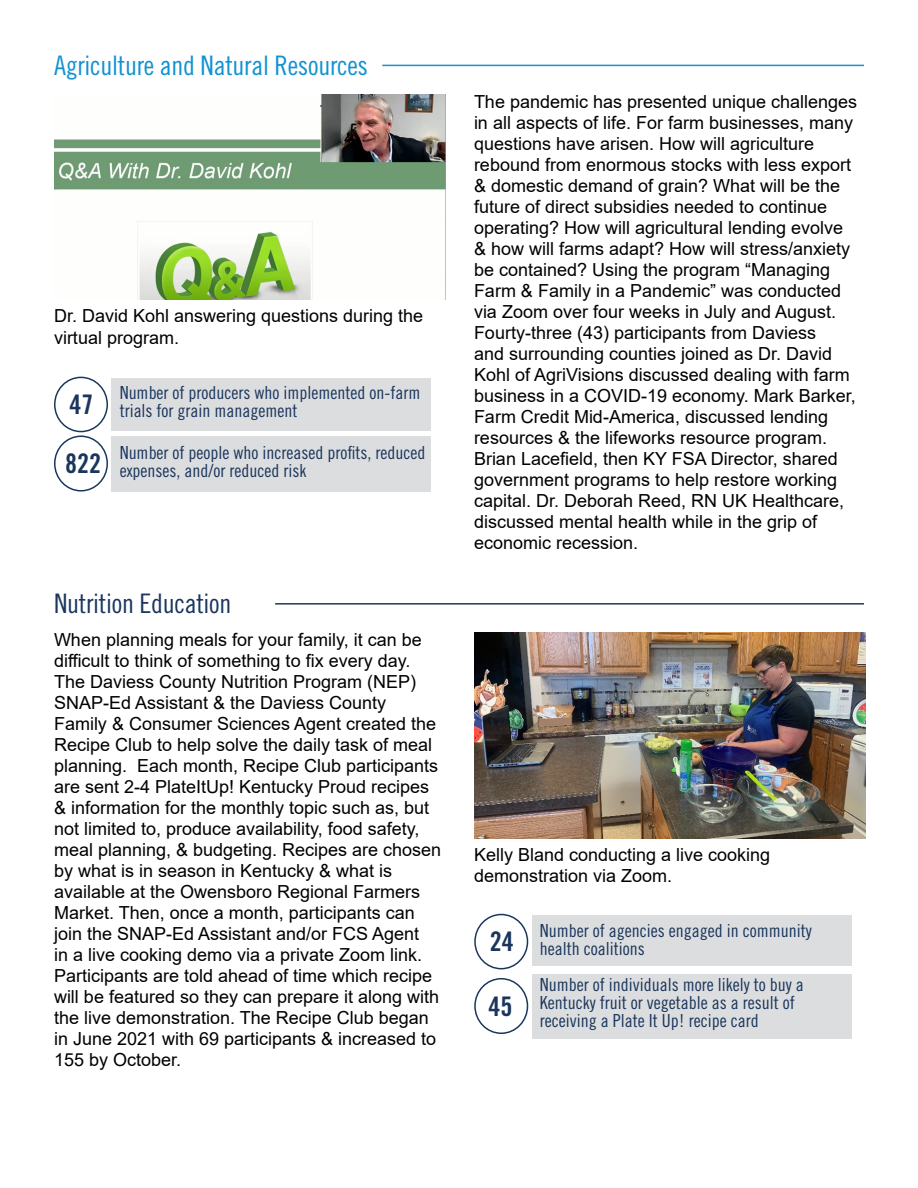
<style>
.page{position:relative;width:918px;height:1188px;background:#fff}
.page>*{position:absolute;margin:0;border:0;box-sizing:border-box;transform-origin:0 0}
.t1{font:27px "Trade Gothic LT Pro Bd Cn 20";color:#1b365d}
.t2{font:26.85px "Trade Gothic LT Pro Cn 18";letter-spacing:-.01em;color:#1192d1}
.t3{font:26.85px "Trade Gothic LT Pro Cn 18";letter-spacing:-.01em;color:#1b365d}
.t4{font:18px/21px "Arial";color:#000}
.t5{font:18px/18px "Trade Gothic LT Pro Cn 18";color:#1b365d}
</style>
<div class="page">
<hr style="left:382px;top:65px;width:482px;height:1px;background:#1192d1">
<hr style="left:275px;top:603px;width:589px;height:2px;background:#1b365d">
<img style="left:54px;top:94px;width:392px;height:206px">
<img style="left:474px;top:633px;width:392px;height:205px">
<div style="left:112px;top:378px;width:319px;height:52px;background:#dcddde"></div>
<div style="left:54px;top:377px;width:54px;height:55px;border:2px solid #1b365d;border-radius:50%"></div>
<div style="left:54px;top:435px;width:54px;height:57px;border:2px solid #1b365d;border-radius:50%"></div>
<div style="left:112px;top:436px;width:319px;height:55px;background:#dcddde"></div>
<div style="left:532px;top:915px;width:320px;height:51px;background:#dcddde"></div>
<div style="left:474px;top:914px;width:54px;height:55px;border:2px solid #1b365d;border-radius:50%"></div>
<div style="left:474px;top:978px;width:54px;height:56px;border:2px solid #1b365d;border-radius:50%"></div>
<div style="left:532px;top:974px;width:320px;height:64px;background:#dcddde"></div>
<h2 class="t2" style="left:54px;top:49px;width:316px">Agriculture and Natural Resources</h2>
<p class="t4" style="left:54px;top:305px;width:371px;line-height:21.6px">Dr. David Kohl answering questions during the virtual program.</p>
<p class="t5" style="left:69px;top:384px;width:353px;text-indent:50px">Number of producers who implemented on-farm<br><sup>47</sup> trials for grain management</p>
<h1 class="t1" style="left:65px;top:447px;width:37px">822</h1>
<p class="t5" style="left:120px;top:443px;width:307px">Number of people who increased profits, reduced expenses, and/or reduced risk</p>
<h2 class="t3" style="left:54px;top:588px;width:179px">Nutrition Education</h2>
<p class="t4" style="left:54px;top:629px;width:389px">When planning meals for your family, it can be difficult to think of something to fix every day.<br>The Daviess County Nutrition Program (NEP)<br>SNAP-Ed Assistant &amp; the Daviess County Family &amp; Consumer Sciences Agent created the Recipe Club to help solve the daily task of meal planning. Each month, Recipe Club participants are sent 2-4 PlateItUp! Kentucky Proud recipes &amp; information for the monthly topic such as, but not limited to, produce availability, food safety, meal planning, &amp; budgeting. Recipes are chosen by what is in season in Kentucky &amp; what is available at the Owensboro Regional Farmers Market. Then, once a month, participants can join the SNAP-Ed Assistant and/or FCS Agent<br>in a live cooking demo via a private Zoom link.<br>Participants are told ahead of time which recipe will be featured so they can prepare it along with the live demonstration. The Recipe Club began in June 2021 with 69 participants &amp; increased to 155 by October.</p>
<p class="t4" style="left:474px;top:91px;width:385px">The pandemic has presented unique challenges in all aspects of life. For farm businesses, many questions have arisen. How will agriculture rebound from enormous stocks with less export &amp; domestic demand of grain? What will be the future of direct subsidies needed to continue operating? How will agricultural lending evolve &amp; how will farms adapt? How will stress/anxiety be contained? Using the program “Managing Farm &amp; Family in a Pandemic” was conducted via Zoom over four weeks in July and August.<br>Fourty-three (43) participants from Daviess<br>and surrounding counties joined as Dr. David Kohl of AgriVisions discussed dealing with farm business in a COVID-19 economy. Mark Barker, Farm Credit Mid-America, discussed lending resources &amp; the lifeworks resource program.<br>Brian Lacefield, then KY FSA Director, shared government programs to help restore working capital. Dr. Deborah Reed, RN UK Healthcare, discussed mental health while in the grip of economic recession.</p>
<p class="t4" style="left:474px;top:843px;width:298px;line-height:21.6px">Kelly Bland conducting a live cooking demonstration via Zoom.</p>
<p class="t5" style="left:490px;top:921px;width:324px;text-indent:50px">Number of agencies engaged in community<br><sup>24</sup> health coalitions</p>
<h1 class="t1" style="left:488px;top:990px;width:25px">45</h1>
<p class="t5" style="left:540px;top:976px;width:265px">Number of individuals more likely to buy a<br>Kentucky fruit or vegetable as a result of receiving a Plate It Up! recipe card</p>
</div>
